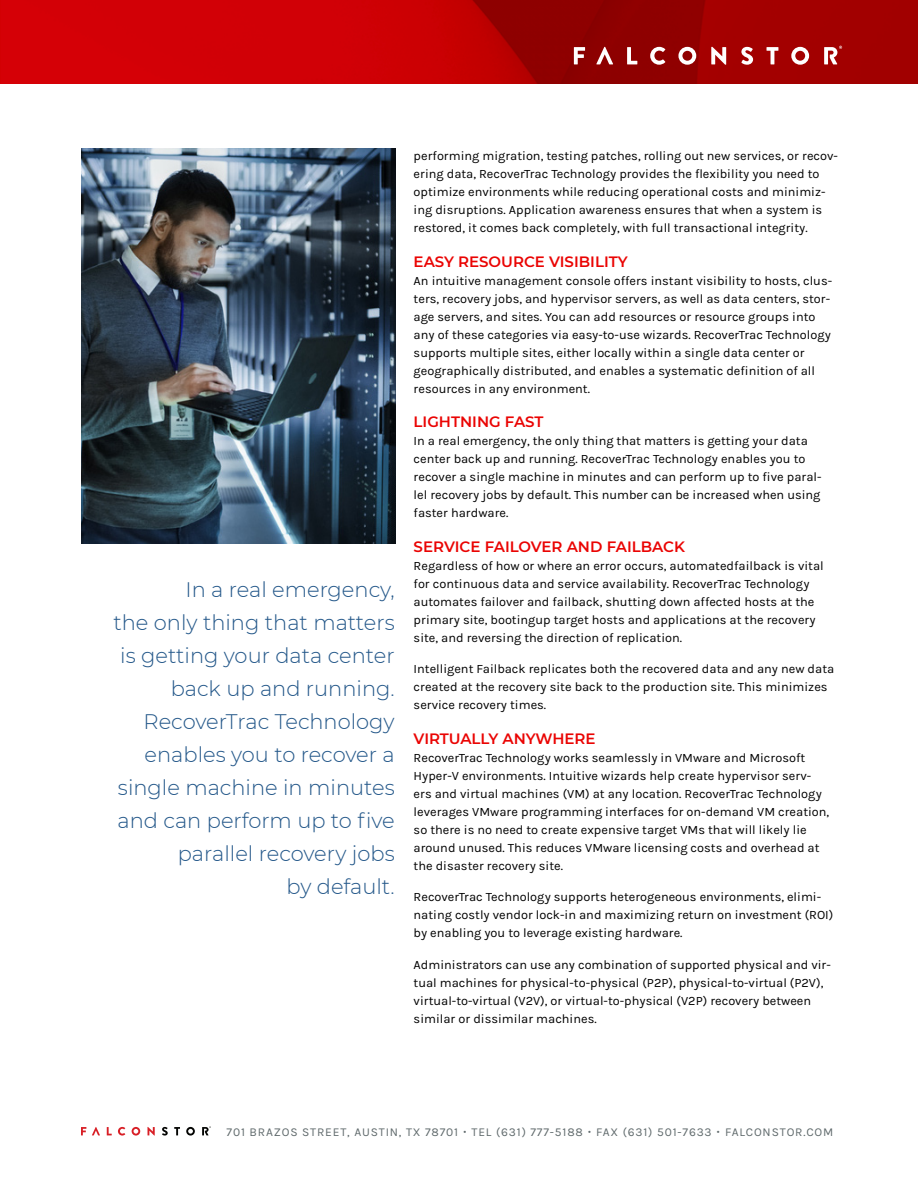
<style>
.page{position:relative;width:918px;height:1188px;background:#fff}
.page>*{position:absolute;margin:0;border:0;box-sizing:border-box;transform-origin:0 0}
.Pull_Quote{font:300 21px/33px "Montserrat";color:#235789;text-align:right}
.paragraph_header{font:600 15px "Montserrat";color:#ea0403}
.Body_copy{font:12.75px/18px "Karla";color:#000}
.t1{font:12px "Karla";letter-spacing:.07em;color:#606a6c}
.s1{font-family:"Raleway"}
</style>
<div class="page">
<img style="left:0;top:0;width:918px;height:83px">
<svg style="left:574px;top:47px;width:11px;height:17px"></svg>
<svg style="left:627px;top:47px;width:10px;height:17px"></svg>
<svg style="left:650px;top:47px;width:15px;height:18px"></svg>
<svg style="left:678px;top:47px;width:18px;height:18px"></svg>
<svg style="left:711px;top:47px;width:15px;height:18px"></svg>
<svg style="left:741px;top:47px;width:12px;height:18px"></svg>
<svg style="left:767px;top:47px;width:11px;height:17px"></svg>
<svg style="left:791px;top:47px;width:18px;height:18px"></svg>
<svg style="left:596px;top:47px;width:17px;height:17px"></svg>
<svg style="left:824px;top:46px;width:18px;height:18px"></svg>
<svg style="left:81px;top:1127px;width:5px;height:8px"></svg>
<svg style="left:107px;top:1127px;width:5px;height:8px"></svg>
<svg style="left:118px;top:1127px;width:7px;height:9px"></svg>
<svg style="left:132px;top:1127px;width:8px;height:9px"></svg>
<svg style="left:148px;top:1127px;width:7px;height:9px"></svg>
<svg style="left:162px;top:1127px;width:6px;height:9px"></svg>
<svg style="left:174px;top:1127px;width:6px;height:8px"></svg>
<svg style="left:186px;top:1127px;width:9px;height:9px"></svg>
<svg style="left:92px;top:1127px;width:8px;height:8px"></svg>
<svg style="left:202px;top:1126px;width:9px;height:9px"></svg>
<img style="left:82px;top:148px;width:313px;height:395px">
<p class="Pull_Quote" style="left:113px;top:572px;width:283px">In a real emergency,<br>the only thing that matters is getting your data center back up and running.<br>RecoverTrac Technology enables you to recover a single machine in minutes and can perform up to five parallel recovery jobs<br>by default.</p>
<p class="Body_copy" style="left:414px;top:147px;width:426px">performing migration, testing patches, rolling out new services, or recov&shy;ering data, RecoverTrac Technology provides the flexibility you need to optimize environments while reducing operational costs and minimiz&shy;ing disruptions. Application awareness ensures that when a system is restored, it comes back completely, with full transactional integrity.</p>
<p class="paragraph_header" style="left:414px;top:251px;width:216px">EASY RESOURCE VISIBILITY</p>
<p class="Body_copy" style="left:414px;top:272px;width:420px">An intuitive management console offers instant visibility to hosts, clus&shy;ters, recovery jobs, and hypervisor servers, as well as data centers, stor&shy;age servers, and sites. You can add resources or resource groups into any of these categories via easy-to-use wizards. RecoverTrac Technology supports multiple sites, either locally within a single data center or geographically distributed, and enables a systematic definition of all resources in any environment.</p>
<p class="paragraph_header" style="left:414px;top:411px;width:131px">LIGHTNING FAST</p>
<p class="Body_copy" style="left:414px;top:432px;width:409px">In a real emergency, the only thing that matters is getting your data center back up and running. RecoverTrac Technology enables you to recover a single machine in minutes and can perform up to five paral&shy;lel recovery jobs by default. This number can be increased when using faster hardware.</p>
<p class="paragraph_header" style="left:414px;top:536px;width:273px">SERVICE FAILOVER AND FAILBACK</p>
<p class="Body_copy" style="left:414px;top:557px;width:412px">Regardless of how or where an error occurs, automatedfailback is vital for continuous data and service availability. RecoverTrac Technology automates failover and failback, shutting down affected hosts at the primary site, bootingup target hosts and applications at the recovery site, and reversing the direction of replication.</p>
<p class="Body_copy" style="left:414px;top:660px;width:422px">Intelligent Failback replicates both the recovered data and any new data created at the recovery site back to the production site. This minimizes service recovery times.</p>
<p class="paragraph_header" style="left:414px;top:728px;width:184px">VIRTUALLY ANYWHERE</p>
<p class="Body_copy" style="left:414px;top:749px;width:417px">RecoverTrac Technology works seamlessly in VMware and Microsoft Hyper-V environments. Intuitive wizards help create hypervisor serv&shy;ers and virtual machines (VM) at any location. RecoverTrac Technology leverages VMware programming interfaces for on-demand VM creation, so there is no need to create expensive target VMs that will likely lie around unused. This reduces VMware licensing costs and overhead at the disaster recovery site.</p>
<p class="Body_copy" style="left:414px;top:888px;width:421px">RecoverTrac Technology supports heterogeneous environments, elimi&shy;nating costly vendor lock-in and maximizing return on investment (ROI) by enabling you to leverage existing hardware.</p>
<p class="Body_copy" style="left:414px;top:956px;width:419px">Administrators can use any combination of supported physical and vir&shy;tual machines for physical-to-physical (P2P), physical-to-virtual (P2V), virtual-to-virtual (V2V), or virtual-to-physical (V2P) recovery between similar or dissimilar machines.</p>
<p class="t1" style="left:227px;top:1125px;width:608px">701 BRAZOS STREET, AUSTIN, TX 78701 <span class="s1">•</span> TEL (631) 777-5188 <span class="s1">•</span> FAX (631) 501-7633 <span class="s1">•</span> FALCONSTOR.COM</p>
</div>
